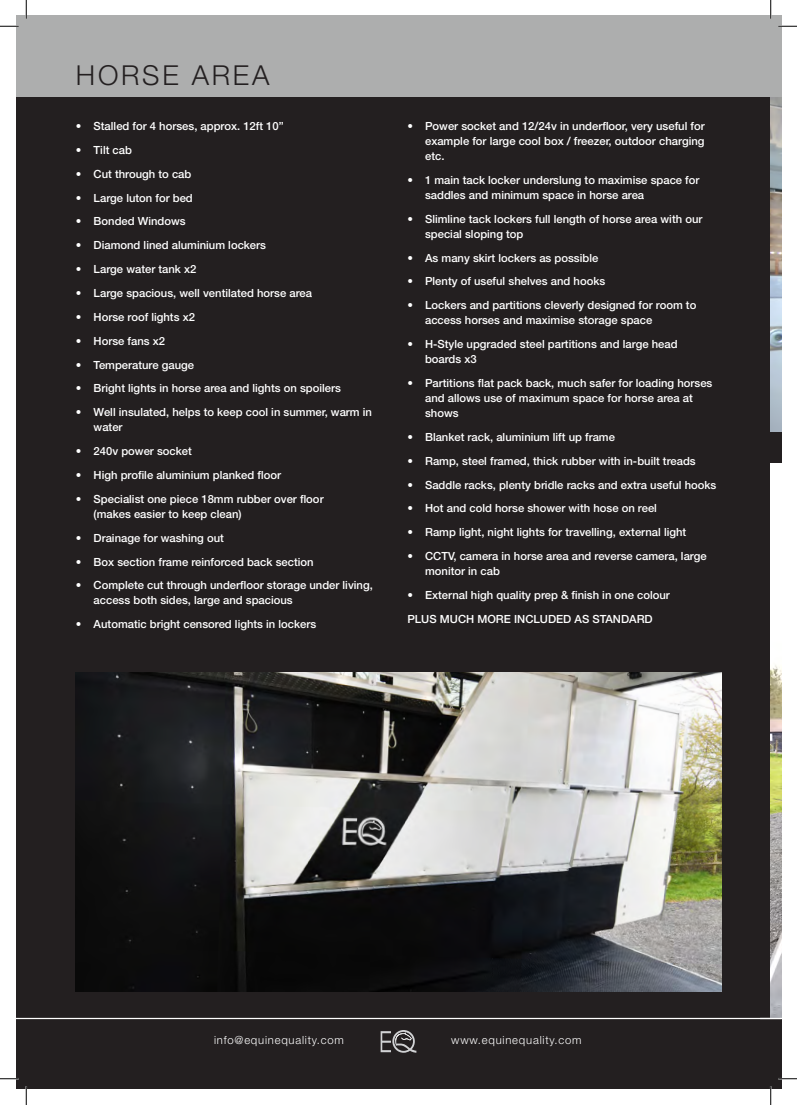
<style>
.page{position:relative;width:797px;height:1105px;background:#fff}
.page>*{position:absolute;margin:0;border:0;box-sizing:border-box;transform-origin:0 0}
.t1{font:300 27.5px "Helvetica Neue LT Std";letter-spacing:.1em;color:#231f20}
.t2{font:500 11.25px/15px "Helvetica Neue LT Std";color:#fff}
.t3{font:300 11.25px "Helvetica Neue LT Std";letter-spacing:.07em;color:#fff}
</style>
<div class="page">
<div style="left:16px;top:16px;width:765px;height:1073px;background:#231f20"></div>
<img style="left:770px;top:97px;width:11px;height:334px">
<hr style="left:16px;top:1018px;width:765px;height:1px;background:#fff">
<div style="left:16px;top:16px;width:765px;height:81px;background:#adaeae"></div>
<img style="left:76px;top:672px;width:645px;height:319px">
<img style="left:770px;top:463px;width:11px;height:555px">
<svg style="left:380px;top:1030px;width:36px;height:23px"></svg>
<svg style="left:0;top:25px;width:19px;height:2px"></svg>
<svg style="left:778px;top:25px;width:19px;height:2px"></svg>
<svg style="left:0;top:1078px;width:19px;height:1px"></svg>
<svg style="left:778px;top:1078px;width:19px;height:1px"></svg>
<svg style="left:25px;top:0;width:2px;height:19px"></svg>
<svg style="left:25px;top:1086px;width:2px;height:19px"></svg>
<svg style="left:770px;top:0;width:1px;height:19px"></svg>
<svg style="left:770px;top:1086px;width:1px;height:19px"></svg>
<p class="t1" style="left:76px;top:58px;width:195px">HORSE AREA</p>
<p class="t2" style="left:76px;top:118px;width:209px">• Stalled for 4 horses, approx. 12ft 10”</p>
<p class="t2" style="left:76px;top:142px;width:58px">• Tilt cab</p>
<p class="t2" style="left:76px;top:166px;width:117px">• Cut through to cab</p>
<p class="t2" style="left:76px;top:190px;width:118px">• Large luton for bed</p>
<p class="t2" style="left:76px;top:214px;width:111px">• Bonded Windows</p>
<p class="t2" style="left:76px;top:238px;width:192px">• Diamond lined aluminium lockers</p>
<p class="t2" style="left:76px;top:261px;width:122px">• Large water tank x2</p>
<p class="t2" style="left:76px;top:285px;width:237px">• Large spacious, well ventilated horse area</p>
<p class="t2" style="left:76px;top:309px;width:121px">• Horse roof lights x2</p>
<p class="t2" style="left:76px;top:333px;width:91px">• Horse fans x2</p>
<p class="t2" style="left:76px;top:357px;width:120px">• Temperature gauge</p>
<p class="t2" style="left:76px;top:381px;width:266px">• Bright lights in horse area and lights on spoilers</p>
<p class="t2" style="left:94px;top:405px;width:280px;text-indent:-18px">• Well insulated, helps to keep cool in summer, warm in water</p>
<p class="t2" style="left:76px;top:443px;width:117px">• 240v power socket</p>
<p class="t2" style="left:76px;top:467px;width:207px">• High profile aluminium planked floor</p>
<p class="t2" style="left:94px;top:491px;width:231px;text-indent:-18px">• Specialist one piece 18mm rubber over floor (makes easier to keep clean)</p>
<p class="t2" style="left:76px;top:530px;width:149px">• Drainage for washing out</p>
<p class="t2" style="left:76px;top:554px;width:239px">• Box section frame reinforced back section</p>
<p class="t2" style="left:94px;top:578px;width:281px;text-indent:-18px">• Complete cut through underfloor storage under living, access both sides, large and spacious</p>
<p class="t2" style="left:76px;top:617px;width:242px">• Automatic bright censored lights in lockers</p>
<p class="t2" style="left:425px;top:118px;width:281px;text-align:justify;text-indent:-18px">• Power socket and 12/24v in underfloor, very useful for example for large cool box / freezer, outdoor charging etc.</p>
<p class="t2" style="left:425px;top:172px;width:276px;text-indent:-18px">• 1 main tack locker underslung to maximise space for saddles and minimum space in horse area</p>
<p class="t2" style="left:425px;top:211px;width:279px;text-indent:-18px">• Slimline tack lockers full length of horse area with our special sloping top</p>
<p class="t2" style="left:407px;top:250px;width:192px">• As many skirt lockers as possible</p>
<p class="t2" style="left:407px;top:274px;width:199px">• Plenty of useful shelves and hooks</p>
<p class="t2" style="left:425px;top:298px;width:273px;text-indent:-18px">• Lockers and partitions cleverly designed for room to access horses and maximise storage space</p>
<p class="t2" style="left:425px;top:336px;width:254px;text-indent:-18px">• H-Style upgraded steel partitions and large head boards x3</p>
<p class="t2" style="left:425px;top:375px;width:289px;text-indent:-18px">• Partitions flat pack back, much safer for loading horses and allows use of maximum space for horse area at shows</p>
<p class="t2" style="left:407px;top:429px;width:209px">• Blanket rack, aluminium lift up frame</p>
<p class="t2" style="left:407px;top:453px;width:290px">• Ramp, steel framed, thick rubber with in-built treads</p>
<p class="t2" style="left:407px;top:477px;width:310px">• Saddle racks, plenty bridle racks and extra useful hooks</p>
<p class="t2" style="left:407px;top:501px;width:251px">• Hot and cold horse shower with hose on reel</p>
<p class="t2" style="left:407px;top:525px;width:280px">• Ramp light, night lights for travelling, external light</p>
<p class="t2" style="left:425px;top:548px;width:283px;text-indent:-18px">• CCTV, camera in horse area and reverse camera, large monitor in cab</p>
<p class="t2" style="left:407px;top:587px;width:264px">• External high quality prep &amp; finish in one colour</p>
<p class="t2" style="left:407px;top:611px;width:247px">PLUS MUCH MORE INCLUDED AS STANDARD</p>
<p class="t3" style="left:214px;top:1033px;width:131px">info@equinequality.com</p>
<p class="t3" style="left:451px;top:1033px;width:132px">www.equinequality.com</p>
</div>
